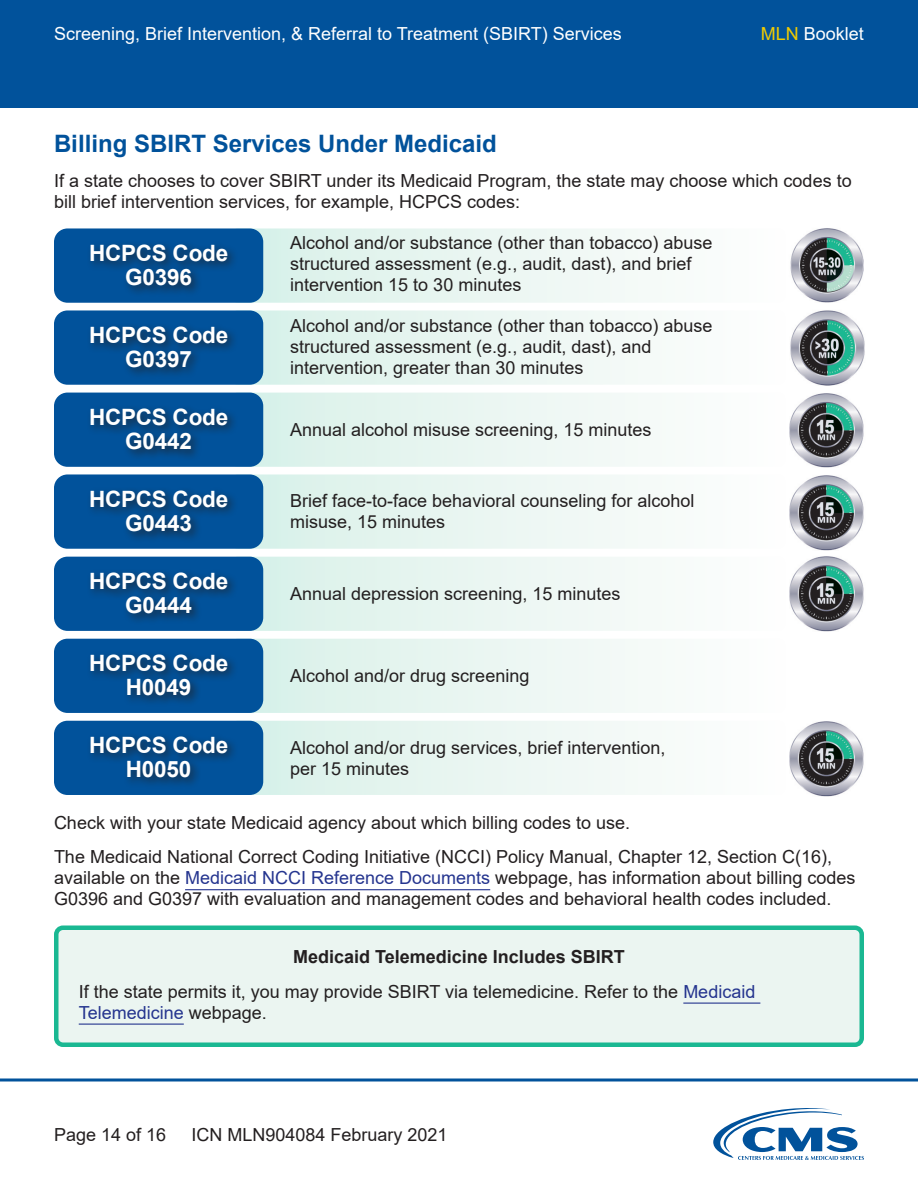
<style>
.page{position:relative;width:918px;height:1188px;background:#fff}
.page>*{position:absolute;margin:0;border:0;box-sizing:border-box;transform-origin:0 0}
.t1{font:700 24px "Arial";color:#01529b}
.t2{font:700 22.5px/24px "Arial";letter-spacing:-.01em;color:#fff;text-align:center}
.t3{font:18px/21px "Arial";color:#231f20}
.t4{font:18px "Arial";color:#fff}
.t5{font:700 18px "Arial";color:#231f20}
.s1{color:#f0cb02}
.s2{color:#25358f}
</style>
<div class="page">
<div style="left:0;top:0;width:918px;height:108px;background:#01529b"></div>
<svg style="left:0;top:1078px;width:918px;height:4px;background:#407db3"></svg>
<svg style="left:713px;top:1108px;width:151px;height:52px"></svg>
<div style="left:231px;top:228px;width:554px;height:75px;background:linear-gradient(to right,#d6efe8,#fffefe);border-radius:7px"></div>
<div style="left:54px;top:228px;width:209px;height:75px;background:#01529b;border-radius:14px"></div>
<div style="left:86px;top:240px;width:152px;height:57px;background:#231f20;opacity:.75"></div>
<img style="left:790px;top:228px;width:74px;height:75px">
<div style="left:231px;top:310px;width:554px;height:75px;background:linear-gradient(to right,#d6efe8,#fffefe);border-radius:7px"></div>
<div style="left:54px;top:310px;width:209px;height:75px;background:#01529b;border-radius:14px"></div>
<div style="left:86px;top:322px;width:152px;height:57px;background:#231f20;opacity:.75"></div>
<img style="left:790px;top:310px;width:75px;height:76px">
<div style="left:231px;top:393px;width:554px;height:74px;background:linear-gradient(to right,#d5eee7,#fffefe);border-radius:7px"></div>
<div style="left:54px;top:393px;width:209px;height:74px;background:#01529b;border-radius:14px"></div>
<div style="left:86px;top:404px;width:152px;height:57px;background:#231f20;opacity:.75"></div>
<img style="left:790px;top:393px;width:74px;height:75px">
<div style="left:231px;top:474px;width:554px;height:75px;background:linear-gradient(to right,#d6efe8,#fffefe);border-radius:7px"></div>
<div style="left:54px;top:474px;width:209px;height:75px;background:#01529b;border-radius:14px"></div>
<div style="left:86px;top:486px;width:152px;height:57px;background:#231f20;opacity:.75"></div>
<img style="left:790px;top:475px;width:74px;height:75px">
<div style="left:231px;top:557px;width:554px;height:74px;background:linear-gradient(to right,#d5eee7,#fffefe);border-radius:7px"></div>
<div style="left:54px;top:557px;width:209px;height:74px;background:#01529b;border-radius:14px"></div>
<div style="left:86px;top:568px;width:152px;height:57px;background:#231f20;opacity:.75"></div>
<img style="left:790px;top:556px;width:74px;height:76px">
<div style="left:231px;top:639px;width:554px;height:74px;background:linear-gradient(to right,#d5eee7,#fffefe);border-radius:7px"></div>
<div style="left:54px;top:639px;width:209px;height:74px;background:#01529b;border-radius:14px"></div>
<div style="left:86px;top:650px;width:152px;height:57px;background:#231f20;opacity:.75"></div>
<div style="left:231px;top:721px;width:554px;height:74px;background:linear-gradient(to right,#d5eee7,#fffefe);border-radius:7px"></div>
<div style="left:54px;top:721px;width:209px;height:74px;background:#01529b;border-radius:14px"></div>
<div style="left:86px;top:733px;width:152px;height:56px;background:#231f20;opacity:.75"></div>
<img style="left:790px;top:721px;width:74px;height:75px">
<hr style="left:185px;top:889px;width:305px;height:1px;background:#25358f">
<div style="left:56px;top:928px;width:806px;height:117px;background:#ebf5f1;border-radius:7px"></div>
<hr style="left:683px;top:1003px;width:77px;height:1px;background:#25358f">
<hr style="left:79px;top:1024px;width:105px;height:1px;background:#25358f">
<div style="left:54px;top:926px;width:810px;height:121px;border:4px solid #1ab892;border-radius:7px"></div>
<p class="t4" style="left:54px;top:21px;width:569px">Screening, Brief Intervention, &amp; Referral to Treatment (SBIRT) Services</p>
<p class="t4" style="left:761px;top:21px;width:105px"><span class="s1">MLN</span> Booklet</p>
<h3 class="t1" style="left:54px;top:127px;width:444px">Billing SBIRT Services Under Medicaid</h3>
<p class="t3" style="left:54px;top:170px;width:799px">If a state chooses to cover SBIRT under its Medicaid Program, the state may choose which codes to bill brief intervention services, for example, HCPCS codes:</p>
<p class="t2" style="left:89px;top:242px;width:141px">HCPCS Code<br>G0396</p>
<p class="t3" style="left:290px;top:232px;width:424px">Alcohol and/or substance (other than tobacco) abuse structured assessment (e.g., audit, dast), and brief intervention 15 to 30 minutes</p>
<p class="t2" style="left:89px;top:324px;width:141px">HCPCS Code<br>G0397</p>
<p class="t3" style="left:290px;top:315px;width:424px">Alcohol and/or substance (other than tobacco) abuse structured assessment (e.g., audit, dast), and intervention, greater than 30 minutes</p>
<p class="t2" style="left:89px;top:406px;width:141px">HCPCS Code<br>G0442</p>
<p class="t3" style="left:290px;top:419px;width:363px">Annual alcohol misuse screening, 15 minutes</p>
<p class="t2" style="left:89px;top:488px;width:141px">HCPCS Code<br>G0443</p>
<p class="t3" style="left:290px;top:490px;width:406px">Brief face-to-face behavioral counseling for alcohol misuse, 15 minutes</p>
<p class="t2" style="left:89px;top:570px;width:141px">HCPCS Code<br>G0444</p>
<p class="t2" style="left:89px;top:652px;width:141px">HCPCS Code<br>H0049</p>
<p class="t3" style="left:290px;top:583px;width:332px">Annual depression screening, 15 minutes</p>
<p class="t3" style="left:290px;top:666px;width:241px">Alcohol and/or drug screening</p>
<p class="t2" style="left:89px;top:734px;width:141px">HCPCS Code<br>H0050</p>
<p class="t3" style="left:290px;top:737px;width:377px">Alcohol and/or drug services, brief intervention, per 15 minutes</p>
<p class="t3" style="left:54px;top:812px;width:578px">Check with your state Medicaid agency about which billing codes to use.</p>
<p class="t3" style="left:54px;top:847px;width:803px">The Medicaid National Correct Coding Initiative (NCCI) Policy Manual, Chapter 12, Section C(16), available on the <span class="s2">Medicaid NCCI Reference Documents</span> webpage, has information about billing codes<br>G0396 and G0397 with evaluation and management codes and behavioral health codes included.</p>
<p class="t5" style="left:293px;top:944px;width:333px">Medicaid Telemedicine Includes SBIRT</p>
<p class="t3" style="left:79px;top:981px;width:678px">If the state permits it, you may provide SBIRT via telemedicine. Refer to the <span class="s2">Medicaid<br>Telemedicine</span> webpage.</p>
<p class="t3" style="left:54px;top:1124px;width:114px">Page 14 of 16</p>
<p class="t3" style="left:192px;top:1124px;width:258px">ICN MLN904084 February 2021</p>
</div>
